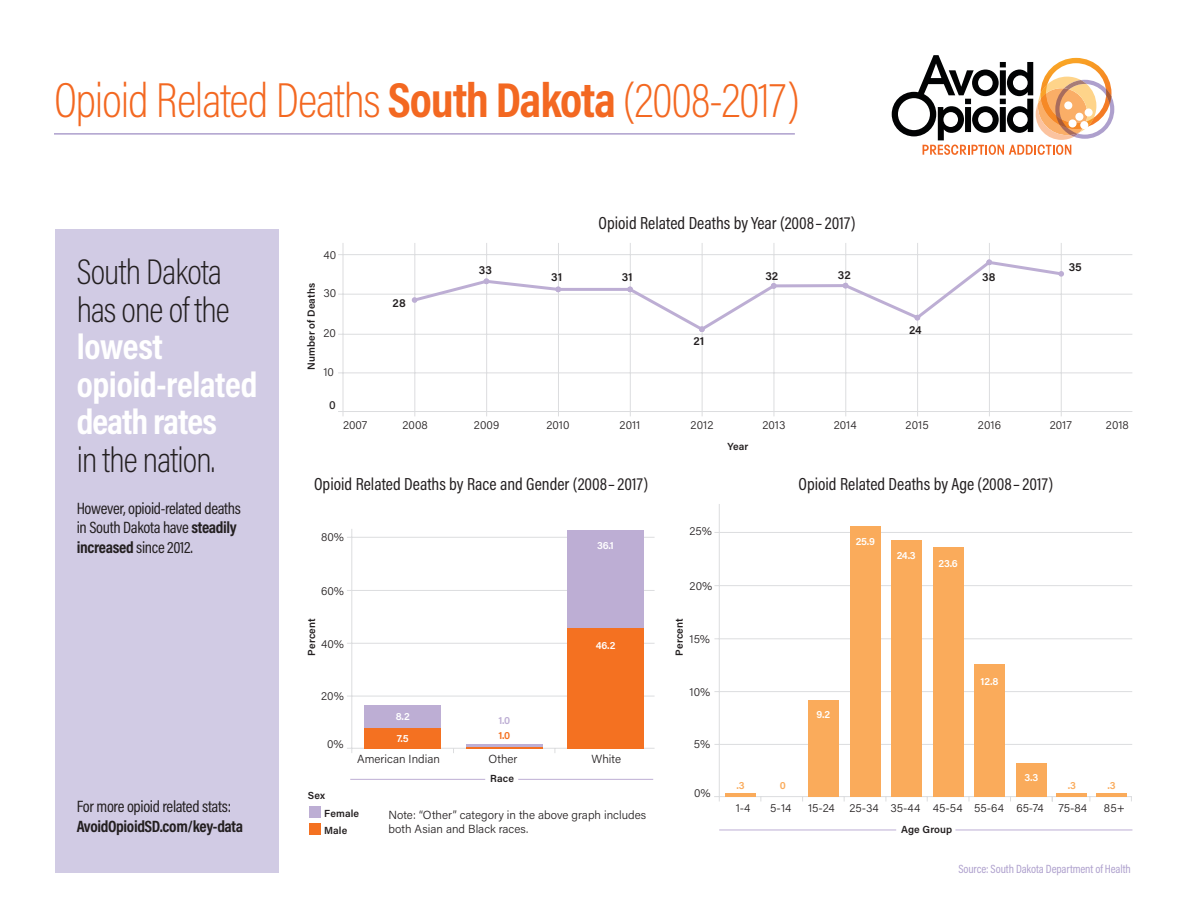
<style>
.page{position:relative;width:1188px;height:918px;background:#fff}
.page>*{position:absolute;margin:0;border:0;box-sizing:border-box;transform-origin:0 0}
.t1{font:200 49.5px "Acumin Pro Cond";letter-spacing:-.025em;color:#f36821}
.t2{font:700 36px/37.5px "Acumin Pro Cond";letter-spacing:-.01em;color:#fff}
.t3{font:200 36px "Acumin Pro Cond";letter-spacing:-.025em;color:#231f20}
.t4{font:17.55px "Acumin Pro Cond";color:#231f20}
.t5{font:16.5px/19.5px "Acumin Pro Cond";letter-spacing:-.02em;color:#231f20}
.Body{font:12px "Acumin Pro Cond";letter-spacing:-.01em;color:#aea0cd}
.t6{font:300 11.7px/14.1px "Acumin Pro";color:#231f20}
.t7{font:600 11.7px "Acumin Pro";color:#231f20}
.t8{font:500 11.7px "Acumin Pro";color:#231f20}
.t9{font:600 10.5px/22px "Acumin Pro";letter-spacing:-.02em;color:#fff}
.t10{font:600 10.5px "Acumin Pro";color:#faab5b}
.t11{font:600 10.5px/15px "Acumin Pro";color:#bdaed4}
.t12{font:600 10.2px/17.1px "Acumin Pro";letter-spacing:.01em;color:#231f20}
.s1{font-weight:700}
.s2{font-weight:200;color:#231f20}
.s3{color:#f47121}
</style>
<div class="page">
<hr style="left:338px;top:411px;width:794px;height:1px;background:#dcdddf">
<hr style="left:338px;top:334px;width:794px;height:1px;background:#dcdddf">
<hr style="left:338px;top:294px;width:794px;height:1px;background:#dcdddf">
<hr style="left:338px;top:254px;width:794px;height:1px;background:#dcdddf">
<hr style="left:338px;top:373px;width:794px;height:1px;background:#dcdddf">
<hr style="left:343px;top:243px;width:1px;height:173px;background:#dcdddf">
<hr style="left:414px;top:243px;width:1px;height:173px;background:#dcdddf">
<hr style="left:486px;top:243px;width:1px;height:173px;background:#dcdddf">
<hr style="left:558px;top:243px;width:1px;height:173px;background:#dcdddf">
<hr style="left:630px;top:243px;width:1px;height:173px;background:#dcdddf">
<hr style="left:702px;top:243px;width:1px;height:173px;background:#dcdddf">
<hr style="left:774px;top:243px;width:1px;height:173px;background:#dcdddf">
<hr style="left:845px;top:243px;width:1px;height:173px;background:#dcdddf">
<hr style="left:917px;top:243px;width:1px;height:173px;background:#dcdddf">
<hr style="left:989px;top:243px;width:1px;height:173px;background:#dcdddf">
<hr style="left:1061px;top:243px;width:1px;height:173px;background:#dcdddf">
<hr style="left:774px;top:284px;width:72px;height:3px;background:#bdaed4">
<hr style="left:558px;top:288px;width:72px;height:3px;background:#bdaed4">
<svg style="left:626px;top:282px;width:152px;height:51px"></svg>
<svg style="left:411px;top:278px;width:151px;height:26px"></svg>
<div style="left:411px;top:297px;width:7px;height:6px;background:#bdaed4;border-radius:2px"></div>
<div style="left:483px;top:278px;width:7px;height:6px;background:#bdaed4;border-radius:2px"></div>
<svg style="left:842px;top:259px;width:223px;height:62px"></svg>
<hr style="left:347px;top:748px;width:308px;height:1px;background:#dcdddf">
<hr style="left:347px;top:643px;width:308px;height:1px;background:#dcdddf">
<hr style="left:347px;top:590px;width:308px;height:1px;background:#dcdddf">
<hr style="left:347px;top:537px;width:308px;height:1px;background:#dcdddf">
<hr style="left:347px;top:696px;width:308px;height:1px;background:#dcdddf">
<hr style="left:351px;top:529px;width:1px;height:224px;background:#dcdddf">
<div style="left:365px;top:728px;width:76px;height:20px;background:#f47121"></div>
<div style="left:365px;top:706px;width:76px;height:22px;background:#bdaed4"></div>
<div style="left:567px;top:628px;width:76px;height:120px;background:#f47121"></div>
<div style="left:567px;top:531px;width:76px;height:97px;background:#bdaed4"></div>
<hr style="left:466px;top:746px;width:77px;height:2px;background:#f47121">
<hr style="left:466px;top:744px;width:77px;height:2px;background:#bdaed4">
<div style="left:309px;top:806px;width:12px;height:12px;background:#bdaed4"></div>
<div style="left:309px;top:823px;width:12px;height:12px;background:#f47121"></div>
<hr style="left:714px;top:796px;width:418px;height:1px;background:#dcdddf">
<hr style="left:714px;top:691px;width:418px;height:1px;background:#dcdddf">
<hr style="left:714px;top:638px;width:418px;height:1px;background:#dcdddf">
<hr style="left:714px;top:585px;width:418px;height:1px;background:#dcdddf">
<hr style="left:714px;top:532px;width:418px;height:1px;background:#dcdddf">
<hr style="left:714px;top:744px;width:418px;height:1px;background:#dcdddf">
<hr style="left:719px;top:504px;width:1px;height:298px;background:#dcdddf">
<hr style="left:725px;top:793px;width:31px;height:4px;background:#faab5b">
<div style="left:808px;top:700px;width:31px;height:97px;background:#faab5b"></div>
<div style="left:974px;top:664px;width:31px;height:133px;background:#faab5b"></div>
<div style="left:1016px;top:764px;width:31px;height:33px;background:#faab5b"></div>
<hr style="left:1057px;top:793px;width:30px;height:4px;background:#faab5b">
<div style="left:850px;top:526px;width:31px;height:271px;background:#faab5b"></div>
<div style="left:891px;top:540px;width:31px;height:257px;background:#faab5b"></div>
<div style="left:933px;top:548px;width:30px;height:249px;background:#faab5b"></div>
<hr style="left:1096px;top:793px;width:31px;height:4px;background:#faab5b">
<hr style="left:350px;top:779px;width:135px;height:1px;background:#bdaed4">
<hr style="left:518px;top:779px;width:135px;height:1px;background:#bdaed4">
<hr style="left:719px;top:830px;width:177px;height:1px;background:#bdaed4">
<hr style="left:955px;top:830px;width:177px;height:1px;background:#bdaed4">
<div style="left:56px;top:229px;width:223px;height:643px;background:#d1cbe4"></div>
<hr style="left:54px;top:133px;width:741px;height:2px;background:#aea0cd">
<svg style="left:892px;top:55px;width:222px;height:100px"></svg>
<p class="t1" style="left:54px;top:69px;width:747px">Opioid Related Deaths <span class="s1">South Dakota</span> (2008-2017)</p>
<p class="t2" style="left:77px;top:252px;width:182px"><span class="s2">South Dakota has one of the </span>lowest opioid-related death rates</p>
<p class="t3" style="left:77px;top:436px;width:140px">in the nation.</p>
<p class="t5" style="left:77px;top:498px;width:166px">However, opioid-related deaths in South Dakota have <span class="s1">steadily increased</span> since 2012.</p>
<p class="t5" style="left:77px;top:796px;width:168px">For more opioid related stats:<br><span class="s1">AvoidOpioidSD.com/key-data</span></p>
<p class="t6" style="left:323px;top:248px;width:14px">40</p>
<p class="t12" style="left:302px;top:370px;width:88px;rotate:-90deg">Number of Deaths</p>
<p class="t6" style="left:323px;top:285px;width:14px">30</p>
<p class="t6" style="left:323px;top:326px;width:14px">20</p>
<p class="t6" style="left:323px;top:364px;width:12px">10</p>
<p class="t8" style="left:329px;top:396px;width:8px">0</p>
<p class="t7" style="left:393px;top:295px;width:15px">28</p>
<p class="t7" style="left:479px;top:261px;width:15px">33</p>
<p class="t4" style="left:599px;top:212px;width:259px">Opioid Related Deaths by Year (2008– 2017)</p>
<p class="t7" style="left:551px;top:268px;width:12px">31</p>
<p class="t7" style="left:622px;top:268px;width:12px">31</p>
<p class="t7" style="left:694px;top:333px;width:12px">21</p>
<p class="t7" style="left:765px;top:267px;width:14px">32</p>
<p class="t7" style="left:838px;top:266px;width:14px">32</p>
<p class="t7" style="left:909px;top:322px;width:14px">24</p>
<p class="t7" style="left:982px;top:269px;width:15px">38</p>
<p class="t7" style="left:1069px;top:259px;width:15px">35</p>
<p class="t6" style="left:343px;top:417px;width:26px">2007</p>
<p class="t6" style="left:403px;top:417px;width:27px">2008</p>
<p class="t6" style="left:474px;top:417px;width:27px">2009</p>
<p class="t6" style="left:546px;top:417px;width:25px">2010</p>
<p class="t6" style="left:620px;top:417px;width:22px">2011</p>
<p class="t6" style="left:691px;top:417px;width:24px">2012</p>
<p class="t6" style="left:762px;top:417px;width:25px">2013</p>
<p class="t6" style="left:834px;top:417px;width:24px">2014</p>
<p class="t6" style="left:906px;top:417px;width:25px">2015</p>
<p class="t6" style="left:978px;top:417px;width:25px">2016</p>
<p class="t6" style="left:1050px;top:417px;width:24px">2017</p>
<p class="t6" style="left:1106px;top:417px;width:25px">2018</p>
<p class="t12" style="left:728px;top:437px;width:22px">Year</p>
<p class="t4" style="left:314px;top:472px;width:336px">Opioid Related Deaths by Race and Gender (2008– 2017)</p>
<p class="t4" style="left:799px;top:472px;width:256px">Opioid Related Deaths by Age (2008– 2017)</p>
<p class="t6" style="left:321px;top:530px;width:24px">80%</p>
<p class="t9" style="left:597px;top:534px;width:18px">36.1</p>
<p class="t6" style="left:690px;top:524px;width:24px">25%</p>
<p class="t9" style="left:856px;top:530px;width:21px">25.9</p>
<p class="t9" style="left:897px;top:544px;width:21px">24.3</p>
<p class="t9" style="left:939px;top:552px;width:21px">23.6</p>
<p class="t6" style="left:321px;top:583px;width:24px">60%</p>
<p class="t6" style="left:690px;top:578px;width:24px">20%</p>
<p class="t12" style="left:303px;top:656px;width:38px;rotate:-90deg">Percent</p>
<p class="t6" style="left:321px;top:636px;width:24px">40%</p>
<p class="t9" style="left:596px;top:633px;width:21px">46.2</p>
<p class="t12" style="left:670px;top:656px;width:38px;rotate:-90deg">Percent</p>
<p class="t6" style="left:690px;top:631px;width:22px">15%</p>
<p class="t9" style="left:981px;top:670px;width:19px">12.8</p>
<p class="t6" style="left:321px;top:688px;width:24px">20%</p>
<p class="t6" style="left:690px;top:685px;width:22px">10%</p>
<p class="t6" style="left:327px;top:737px;width:18px">0%</p>
<p class="t9" style="left:396px;top:705px;width:15px">8.2<br>7.5</p>
<p class="t11" style="left:498px;top:713px;width:13px">1.0<br><span class="s3">1.0</span></p>
<p class="t6" style="left:694px;top:737px;width:18px">5%</p>
<p class="t9" style="left:817px;top:702px;width:15px">9.2</p>
<p class="t6" style="left:357px;top:752px;width:84px">American Indian</p>
<p class="t6" style="left:489px;top:752px;width:30px">Other</p>
<p class="t6" style="left:592px;top:752px;width:31px">White</p>
<p class="t12" style="left:324px;top:787px;width:36px;text-indent:-17px">Sex<br>Female<br>Male</p>
<p class="t12" style="left:490px;top:769px;width:25px">Race</p>
<p class="t6" style="left:389px;top:808px;width:259px">Note: “Other” category in the above graph includes both Asian and Black races.</p>
<p class="t6" style="left:694px;top:785px;width:18px">0%</p>
<p class="t9" style="left:1025px;top:766px;width:15px">3.3</p>
<p class="t10" style="left:737px;top:778px;width:10px">.3</p>
<p class="t10" style="left:780px;top:778px;width:8px">0</p>
<p class="t10" style="left:1068px;top:778px;width:10px">.3</p>
<p class="t10" style="left:1108px;top:778px;width:10px">.3</p>
<p class="t6" style="left:736px;top:800px;width:16px">1-4</p>
<p class="t6" style="left:770px;top:800px;width:23px">5-14</p>
<p class="t6" style="left:808px;top:800px;width:280px">15-24 25-34 35-44 45-54 55-64 65-74 75-84</p>
<p class="t6" style="left:1104px;top:800px;width:22px">85+</p>
<p class="t12" style="left:901px;top:820px;width:53px">Age Group</p>
<p class="Body" style="left:959px;top:861px;width:174px">Source: South Dakota Department of Health</p>
</div>
